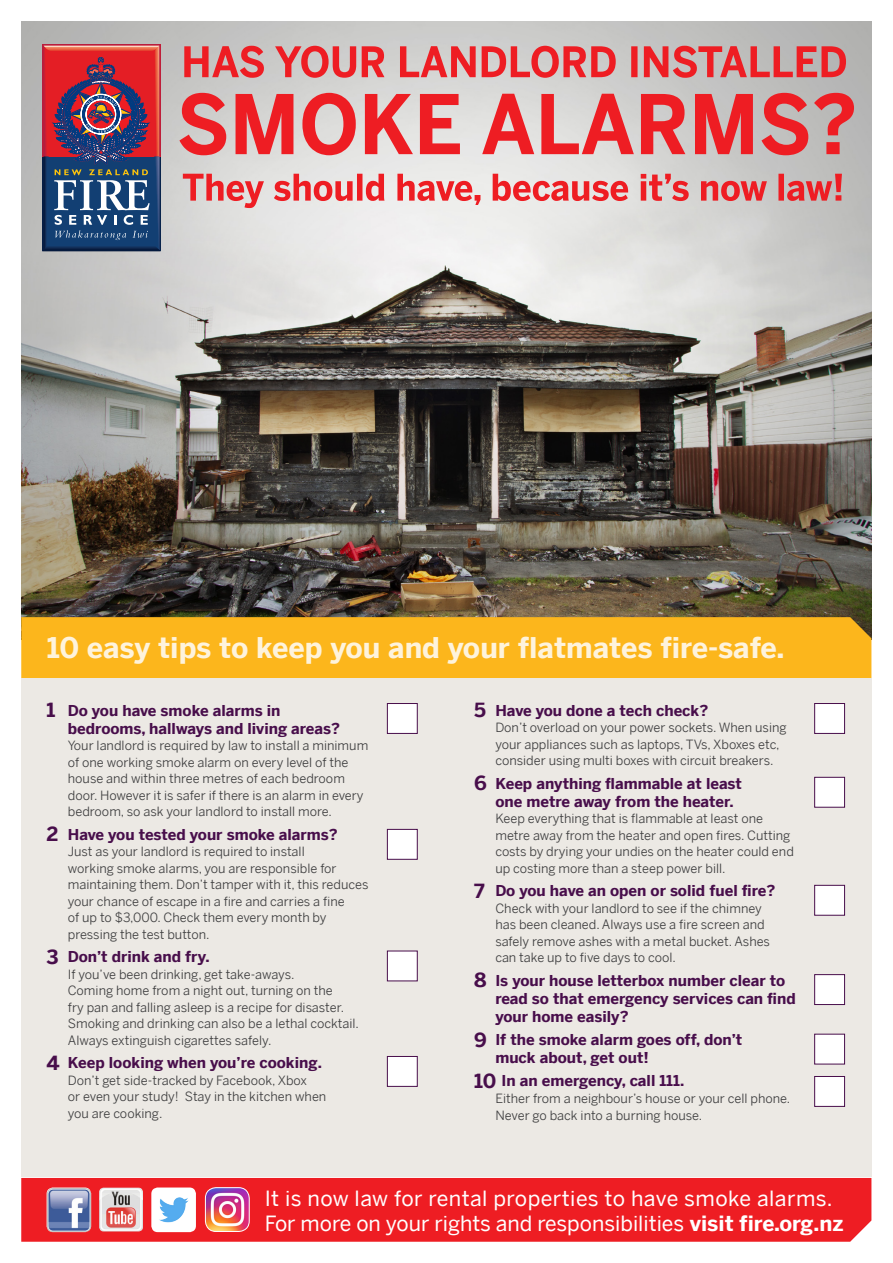
<style>
.page{position:relative;width:893px;height:1263px;background:#fff}
.page>*{position:absolute;margin:0;border:0;box-sizing:border-box;transform-origin:0 0}
.t1{font:700 28.5px "Benton Sans";color:#fff}
.Title_Heading{font:21px/25.5px "Benton Sans";color:#fff}
.numbered_bullet{font:700 15px/18px "Benton Sans";color:#480e4b}
.numbered_bullet-2{font:12.75px/16.5px "Benton Sans";color:#3e3e3f}
.s1{font-size:19.5px}
.s2{font-weight:700}
</style>
<div class="page">
<img style="left:21px;top:21px;width:850px;height:596px">
<div style="left:21px;top:617px;width:850px;height:61px;background:#fcb61c"></div>
<div style="left:21px;top:678px;width:850px;height:499px;background:#ece9e4"></div>
<div style="left:387px;top:703px;width:31px;height:31px;background:#fff;border:1px solid #480e4b"></div>
<div style="left:814px;top:777px;width:31px;height:30px;background:#fff;border:1px solid #480e4b"></div>
<div style="left:814px;top:703px;width:31px;height:31px;background:#fff;border:1px solid #480e4b"></div>
<div style="left:814px;top:885px;width:31px;height:30px;background:#fff;border:1px solid #480e4b"></div>
<div style="left:814px;top:974px;width:31px;height:31px;background:#fff;border:1px solid #480e4b"></div>
<div style="left:814px;top:1034px;width:31px;height:30px;background:#fff;border:1px solid #480e4b"></div>
<div style="left:814px;top:1076px;width:31px;height:31px;background:#fff;border:1px solid #480e4b"></div>
<div style="left:387px;top:829px;width:31px;height:31px;background:#fff;border:1px solid #480e4b"></div>
<div style="left:387px;top:951px;width:31px;height:30px;background:#fff;border:1px solid #480e4b"></div>
<div style="left:387px;top:1056px;width:31px;height:31px;background:#fff;border:1px solid #480e4b"></div>
<svg style="left:183px;top:174px;width:659px;height:34px;background:#e3a1a1"></svg>
<svg style="left:184px;top:46px;width:662px;height:32px;background:#d97b7d"></svg>
<svg style="left:179px;top:93px;width:675px;height:62px;background:#df8183"></svg>
<svg style="left:42px;top:44px;width:119px;height:207px;background:#6f4664"></svg>
<div style="left:21px;top:1178px;width:850px;height:64px;background:#ee1d23"></div>
<img style="left:47px;top:1187px;width:44px;height:45px">
<img style="left:99px;top:1188px;width:44px;height:43px">
<img style="left:151px;top:1187px;width:45px;height:45px">
<img style="left:205px;top:1188px;width:44px;height:43px">
<div style="left:205px;top:1187px;width:44px;height:45px;border:1px solid #fff;border-radius:11px"></div>
<h1 class="t1" style="left:47px;top:630px;width:739px">10 easy tips to keep you and your flatmates fire-safe.</h1>
<p class="numbered_bullet" style="left:68px;top:701px;width:274px;text-indent:-21px"><span class="s1">1</span> Do you have smoke alarms in bedrooms, hallways and living areas?</p>
<p class="numbered_bullet-2" style="left:68px;top:737px;width:302px">Your landlord is required by law to install a minimum of one working smoke alarm on every level of the house and within three metres of each bedroom door. However it is safer if there is an alarm in every bedroom, so ask your landlord to install more.</p>
<p class="numbered_bullet" style="left:47px;top:825px;width:293px"><span class="s1">2</span> Have you tested your smoke alarms?</p>
<p class="numbered_bullet-2" style="left:68px;top:843px;width:302px">Just as your landlord is required to install<br>working smoke alarms, you are responsible for maintaining them. Don’t tamper with it, this reduces your chance of escape in a fire and carries a fine<br>of up to $3,000. Check them every month by pressing the test button.</p>
<p class="numbered_bullet" style="left:47px;top:947px;width:165px"><span class="s1">3</span> Don’t drink and fry.</p>
<p class="numbered_bullet-2" style="left:68px;top:966px;width:293px">If you’ve been drinking, get take-aways.<br>Coming home from a night out, turning on the<br>fry pan and falling asleep is a recipe for disaster.<br>Smoking and drinking can also be a lethal cocktail.<br>Always extinguish cigarettes safely.</p>
<p class="numbered_bullet" style="left:47px;top:1053px;width:277px"><span class="s1">4</span> Keep looking when you’re cooking.</p>
<p class="numbered_bullet-2" style="left:68px;top:1072px;width:260px">Don’t get side-tracked by Facebook, Xbox<br>or even your study! Stay in the kitchen when you are cooking.</p>
<p class="numbered_bullet" style="left:474px;top:701px;width:236px"><span class="s1">5</span> Have you done a tech check?</p>
<p class="numbered_bullet-2" style="left:495px;top:719px;width:293px">Don’t overload on your power sockets. When using your appliances such as laptops, TVs, Xboxes etc, consider using multi boxes with circuit breakers.</p>
<p class="numbered_bullet" style="left:495px;top:774px;width:248px;text-indent:-21px"><span class="s1">6</span> Keep anything flammable at least one metre away from the heater.</p>
<p class="numbered_bullet-2" style="left:495px;top:810px;width:300px">Keep everything that is flammable at least one metre away from the heater and open fires. Cutting costs by drying your undies on the heater could end up costing more than a steep power bill.</p>
<p class="numbered_bullet" style="left:474px;top:881px;width:303px"><span class="s1">7</span> Do you have an open or solid fuel fire?</p>
<p class="numbered_bullet-2" style="left:495px;top:900px;width:276px">Check with your landlord to see if the chimney has been cleaned. Always use a fire screen and safely remove ashes with a metal bucket. Ashes can take up to five days to cool.</p>
<p class="numbered_bullet" style="left:495px;top:971px;width:302px;text-indent:-21px"><span class="s1">8</span> Is your house letterbox number clear to read so that emergency services can find your home easily?</p>
<p class="numbered_bullet" style="left:495px;top:1030px;width:248px;text-indent:-21px"><span class="s1">9</span> If the smoke alarm goes off, don’t muck about, get out!</p>
<p class="numbered_bullet" style="left:474px;top:1072px;width:212px"><span class="s1">10</span> In an emergency, call 111.</p>
<p class="numbered_bullet-2" style="left:495px;top:1090px;width:296px">Either from a neighbour’s house or your cell phone.<br>Never go back into a burning house.</p>
<p class="Title_Heading" style="left:265px;top:1185px;width:580px">It is now law for rental properties to have smoke alarms.<br>For more on your rights and responsibilities <span class="s2">visit fire.org.nz</span></p>
</div>
